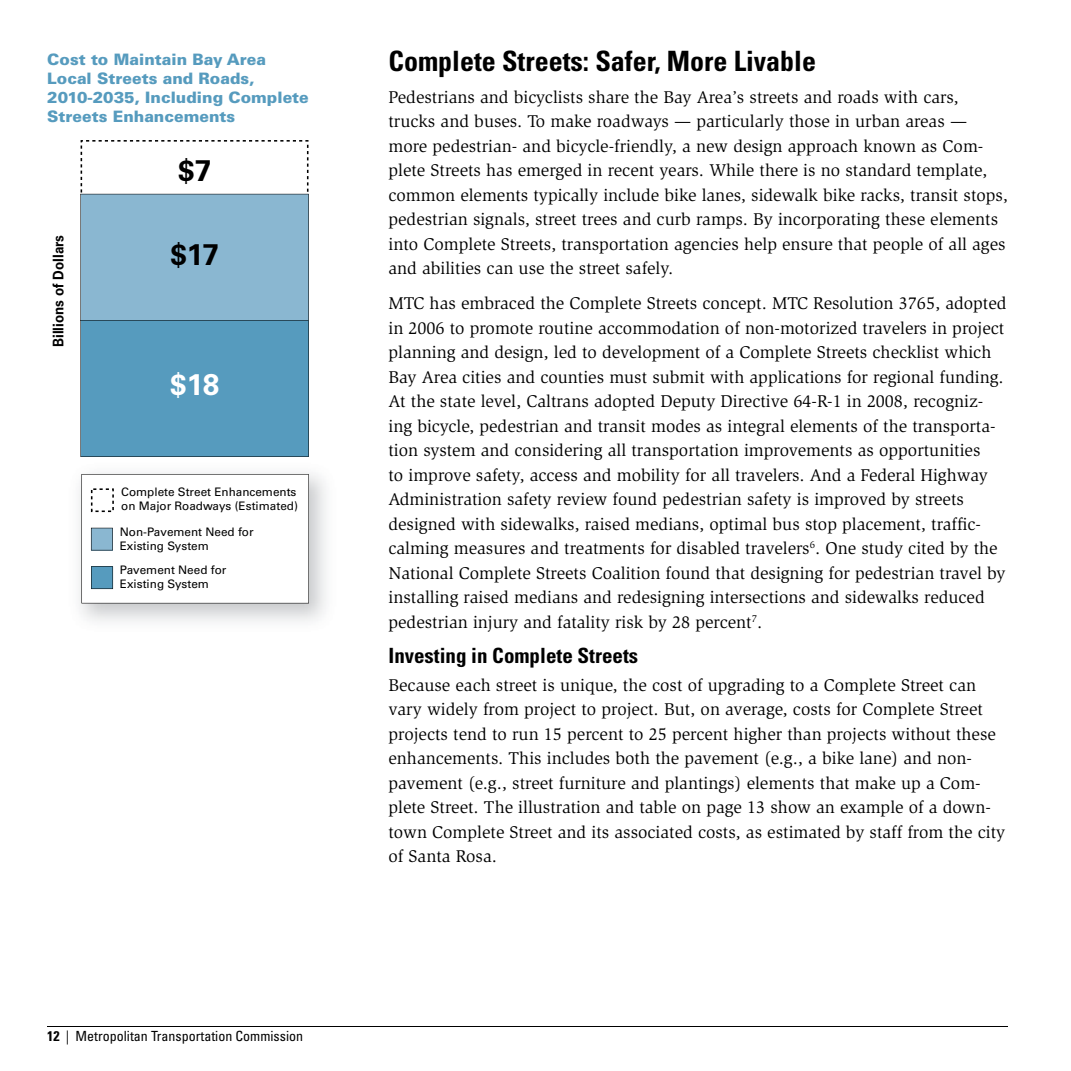
<style>
.page{position:relative;width:1071px;height:1071px;background:#fff}
.page>*{position:absolute;margin:0;border:0;box-sizing:border-box;transform-origin:0 0}
.t1{font:700 29.75px "Univers LT Std";color:#000}
.t2{font:700 29.75px "Univers LT Std";color:#fff}
.t3{font:700 condensed 28px "Univers LT Std";color:#000}
.t4{font:700 condensed 21px "Univers LT Std";color:#000}
.t5{font:17.5px/24.5px "Slimbach";color:#000}
.t6{font:900 15.75px/19.2px "Univers LT Std";color:#569bbe}
.t7{font:700 14.7px "Univers LT Std";color:#000;scale:.92 1}
.t8{font:condensed 14px "Univers LT Std";color:#000}
.t9{font:11.72px/14px "Univers LT Std";color:#000}
.s1{font-weight:700}
</style>
<div class="page">
<hr style="left:47px;top:1026px;width:961px;height:1px;background:#000">
<svg style="left:81px;top:474px;width:228px;height:129px"></svg>
<svg style="left:80px;top:140px;width:229px;height:317px"></svg>
<p class="t6" style="left:47px;top:49px;width:263px">Cost to Maintain Bay Area<br>Local Streets and Roads,<br>2010-2035, Including Complete<br>Streets Enhancements</p>
<p class="t7" style="left:50px;top:347px;width:124px;rotate:-90deg">Billions of Dollars</p>
<h1 class="t1" style="left:178px;top:153px;width:35px">$7</h1>
<h1 class="t1" style="left:170px;top:237px;width:50px">$17</h1>
<h1 class="t2" style="left:170px;top:367px;width:51px">$18</h1>
<p class="t9" style="left:121px;top:485px;width:178px">Complete Street Enhancements on Major Roadways (Estimated)</p>
<p class="t9" style="left:120px;top:525px;width:135px">Non-Pavement Need for<br>Existing System</p>
<p class="t9" style="left:120px;top:563px;width:108px">Pavement Need for<br>Existing System</p>
<p class="t8" style="left:47px;top:1027px;width:257px"><span class="s1">12</span> | Metropolitan Transportation Commission</p>
<h2 class="t3" style="left:388px;top:44px;width:429px">Complete Streets: Safer, More Livable</h2>
<p class="t5" style="left:388px;top:85px;width:621px">Pedestrians and bicyclists share the Bay Area’s streets and roads with cars, trucks and buses. To make roadways — particularly those in urban areas — more pedestrian- and bicycle-friendly, a new design approach known as Com&shy;plete Streets has emerged in recent years. While there is no standard template, common elements typically include bike lanes, sidewalk bike racks, transit stops, pedestrian signals, street trees and curb ramps. By incorporating these elements into Complete Streets, transportation agencies help ensure that people of all ages and abilities can use the street safely.</p>
<p class="t5" style="left:388px;top:291px;width:620px">MTC has embraced the Complete Streets concept. MTC Resolution 3765, adopted in 2006 to promote routine accommodation of non-motorized travelers in project planning and design, led to development of a Complete Streets checklist which Bay Area cities and counties must submit with applications for regional funding.<br>At the state level, Caltrans adopted Deputy Directive 64-R-1 in 2008, recogniz&shy;ing bicycle, pedestrian and transit modes as integral elements of the transporta&shy;tion system and considering all transportation improvements as opportunities<br>to improve safety, access and mobility for all travelers. And a Federal Highway Administration safety review found pedestrian safety is improved by streets designed with sidewalks, raised medians, optimal bus stop placement, traffic&shy;calming measures and treatments for disabled travelers<sup>6</sup>. One study cited by the National Complete Streets Coalition found that designing for pedestrian travel by installing raised medians and redesigning intersections and sidewalks reduced pedestrian injury and fatality risk by 28 percent<sup>7</sup>.</p>
<p class="t4" style="left:388px;top:642px;width:251px">Investing in Complete Streets</p>
<p class="t5" style="left:388px;top:673px;width:618px">Because each street is unique, the cost of upgrading to a Complete Street can vary widely from project to project. But, on average, costs for Complete Street projects tend to run 15 percent to 25 percent higher than projects without these enhancements. This includes both the pavement (e.g., a bike lane) and non&shy;pavement (e.g., street furniture and plantings) elements that make up a Com&shy;plete Street. The illustration and table on page 13 show an example of a down&shy;town Complete Street and its associated costs, as estimated by staff from the city of Santa Rosa.</p>
</div>
